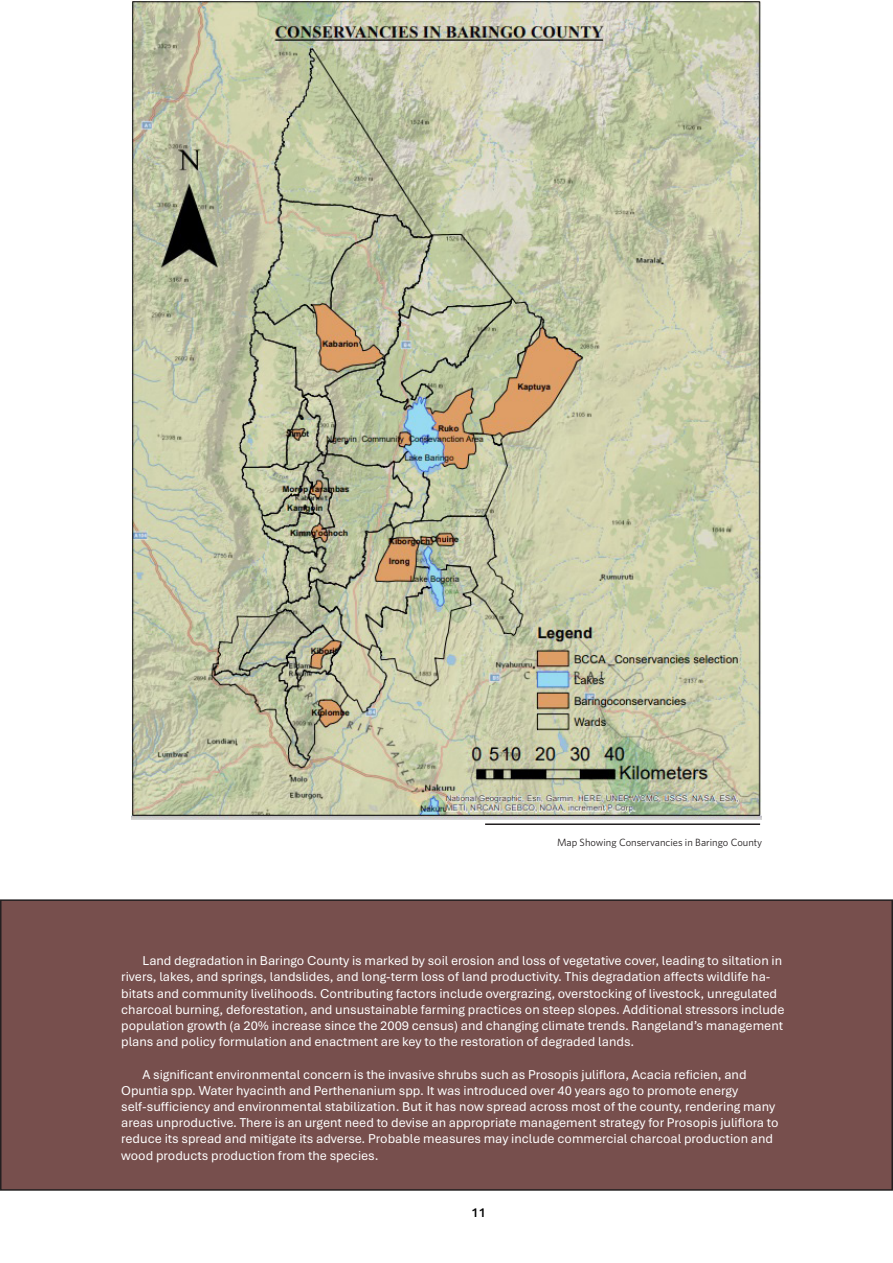
<style>
.page{position:relative;width:893px;height:1263px;background:#fff}
.page>*{position:absolute;margin:0;border:0;box-sizing:border-box;transform-origin:0 0}
.Estilo_de_parágrafo{font:13.5px/16.2px "Aptos";color:#fff}
.t1{font:600 13.5px "Aptos";color:#000001}
.Estilo_de_parágrafo-2{font:10.5px "Whitney";color:#231f20}
</style>
<div class="page">
<div style="left:1px;top:900px;width:891px;height:290px;background:#774f4d"></div>
<div style="left:0;top:899px;width:893px;height:292px;border:2px solid #231f20"></div>
<img style="left:132px;top:0;width:629px;height:819px">
<hr style="left:485px;top:823px;width:275px;height:2px;background:#231f20">
<p class="Estilo_de_parágrafo-2" style="left:557px;top:836px;width:207px">Map Showing Conservancies in Baringo County</p>
<p class="Estilo_de_parágrafo" style="left:121px;top:952px;width:665px;text-indent:21px">Land degradation in Baringo County is marked by soil erosion and loss of vegetative cover, leading to siltation in rivers, lakes, and springs, landslides, and long-term loss of land productivity. This degradation affects wildlife ha&shy;bitats and community livelihoods. Contributing factors include overgrazing, overstocking of livestock, unregulated charcoal burning, deforestation, and unsustainable farming practices on steep slopes. Additional stressors include population growth (a 20% increase since the 2009 census) and changing climate trends. Rangeland’s management plans and policy formulation and enactment are key to the restoration of degraded lands.</p>
<p class="Estilo_de_parágrafo" style="left:121px;top:1065px;width:659px;text-indent:21px">A significant environmental concern is the invasive shrubs such as Prosopis juliflora, Acacia reficien, and Opuntia spp. Water hyacinth and Perthenanium spp. It was introduced over 40 years ago to promote energy self-sufficiency and environmental stabilization. But it has now spread across most of the county, rendering many areas unproductive. There is an urgent need to devise an appropriate management strategy for Prosopis juliflora to reduce its spread and mitigate its adverse. Probable measures may include commercial charcoal production and wood products production from the species.</p>
<p class="t1" style="left:472px;top:1203px;width:16px">11</p>
</div>
